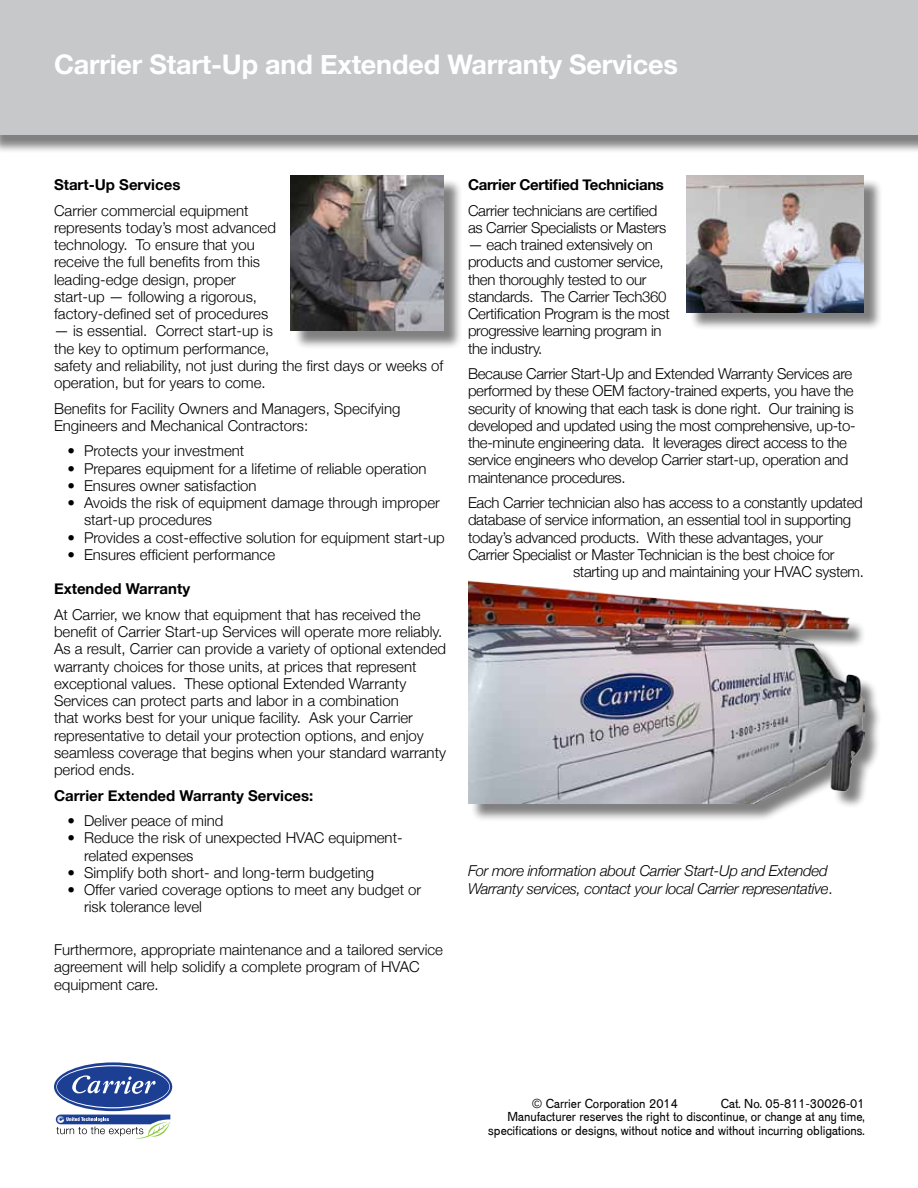
<style>
.page{position:relative;width:918px;height:1188px;background:#fff}
.page>*{position:absolute;margin:0;border:0;box-sizing:border-box;transform-origin:0 0}
.t1{font:700 27px "Helvetica Neue";letter-spacing:-.005em;color:#fff}
.t2{font:300 15px/17.2px "Helvetica Neue";color:#000}
.t3{font:300 15px/17.2px "Helvetica Neue";letter-spacing:-.02em;color:#000}
.t4{font:italic 300 15px/17.2px "Helvetica Neue";letter-spacing:-.02em;color:#000}
.t5{font:700 15px "Helvetica Neue";color:#000}
.t6{font:700 15px "Helvetica Neue";letter-spacing:-.02em;color:#000}
.t7{font:500 13.5px/13.5px "Venus URWT";color:#000;text-align:right}
.s1{font-style:normal}
</style>
<div class="page">
<svg style="left:56px;top:1115px;width:115px;height:24px"></svg>
<svg style="left:54px;top:1062px;width:118px;height:49px"></svg>
<svg style="left:56px;top:1065px;width:114px;height:43px"></svg>
<div style="left:57px;top:1066px;width:112px;height:41px;background:#1c3f94;border-radius:50%"></div>
<svg style="left:72px;top:1075px;width:84px;height:19px"></svg>
<div style="left:0;top:0;width:918px;height:154px;background:#000;opacity:.5"></div>
<div style="left:0;top:0;width:918px;height:135px;background:#c7c8ca"></div>
<div style="left:689px;top:178px;width:194px;height:153px;background:#000;opacity:.5"></div>
<img style="left:687px;top:176px;width:177px;height:136px">
<div style="left:293px;top:178px;width:169px;height:171px;background:#000;opacity:.5"></div>
<img style="left:291px;top:176px;width:153px;height:155px">
<div style="left:471px;top:584px;width:412px;height:238px;background:#000;opacity:.5"></div>
<img style="left:468px;top:580px;width:396px;height:223px">
<h1 class="t1" style="left:54px;top:48px;width:625px">Carrier Start-Up and Extended Warranty Services</h1>
<p class="t5" style="left:54px;top:175px;width:128px">Start-Up Services</p>
<p class="t2" style="left:54px;top:201px;width:223px">Carrier commercial equipment represents today’s most advanced technology. To ensure that you receive the full benefits from this leading-edge design, proper start-up — following a rigorous, factory-defined set of procedures</p>
<p class="t2" style="left:54px;top:322px;width:391px">— is essential. Correct start-up is<br>the key to optimum performance,<br>safety and reliability, not just during the first days or weeks of operation, but for years to come.</p>
<p class="t2" style="left:54px;top:399px;width:348px">Benefits for Facility Owners and Managers, Specifying<br>Engineers and Mechanical Contractors:</p>
<p class="t2" style="left:68px;top:442px;width:178px">• Protects your investment</p>
<p class="t2" style="left:68px;top:459px;width:361px">• Prepares equipment for a lifetime of reliable operation</p>
<p class="t2" style="left:68px;top:477px;width:191px">• Ensures owner satisfaction</p>
<p class="t2" style="left:84px;top:494px;width:357px;text-indent:-16px">• Avoids the risk of equipment damage through improper start-up procedures</p>
<p class="t2" style="left:68px;top:528px;width:379px">• Provides a cost-effective solution for equipment start-up</p>
<p class="t2" style="left:68px;top:546px;width:209px">• Ensures efficient performance</p>
<p class="t5" style="left:54px;top:580px;width:138px">Extended Warranty</p>
<p class="t2" style="left:54px;top:606px;width:394px">At Carrier, we know that equipment that has received the benefit of Carrier Start-up Services will operate more reliably.<br>As a result, Carrier can provide a variety of optional extended warranty choices for those units, at prices that represent exceptional values. These optional Extended Warranty Services can protect parts and labor in a combination<br>that works best for your unique facility. Ask your Carrier representative to detail your protection options, and enjoy seamless coverage that begins when your standard warranty period ends.</p>
<p class="t5" style="left:54px;top:786px;width:261px">Carrier Extended Warranty Services:</p>
<p class="t2" style="left:68px;top:812px;width:157px">• Deliver peace of mind</p>
<p class="t2" style="left:84px;top:829px;width:320px;text-indent:-16px">• Reduce the risk of unexpected HVAC equipment&shy;related expenses</p>
<p class="t2" style="left:68px;top:864px;width:308px">• Simplify both short- and long-term budgeting</p>
<p class="t2" style="left:84px;top:881px;width:339px;text-indent:-16px">• Offer varied coverage options to meet any budget or risk tolerance level</p>
<p class="t2" style="left:54px;top:941px;width:391px">Furthermore, appropriate maintenance and a tailored service agreement will help solidify a complete program of HVAC equipment care.</p>
<p class="t6" style="left:468px;top:176px;width:198px">Carrier Certified Technicians</p>
<p class="t3" style="left:468px;top:201px;width:200px">Carrier technicians are certified as Carrier Specialists or Masters</p>
<p class="t3" style="left:468px;top:236px;width:203px">— each trained extensively on products and customer service, then thoroughly tested to our standards. The Carrier Tech360<br>Certification Program is the most progressive learning program in the industry.</p>
<p class="t3" style="left:468px;top:365px;width:389px">Because Carrier Start-Up and Extended Warranty Services are performed by these OEM factory-trained experts, you have the security of knowing that each task is done right. Our training is developed and updated using the most comprehensive, up-to&shy;the-minute engineering data. It leverages direct access to the service engineers who develop Carrier start-up, operation and maintenance procedures.</p>
<p class="t3" style="left:468px;top:494px;width:396px">Each Carrier technician also has access to a constantly updated</p>
<p class="t3" style="left:468px;top:511px;width:385px">database of service information, an essential tool in supporting</p>
<p class="t3" style="left:468px;top:528px;width:357px">today’s advanced products. With these advantages, your</p>
<p class="t3" style="left:468px;top:546px;width:368px">Carrier Specialist or Master Technician is the best choice for</p>
<p class="t3" style="left:573px;top:563px;width:293px">starting up and maintaining your HVAC system.</p>
<p class="t4" style="left:468px;top:862px;width:366px">For more information about Carrier Start-Up and Extended<br>Warranty services, contact your local Carrier representative<span class="s1">.</span></p>
<p class="t7" style="left:488px;top:1097px;width:378px">Cat. No. 05-811-30026-01<br>Manufacturer reserves the right to discontinue, or change at any time, specifications or designs, without notice and without incurring obligations.</p>
<p class="t7" style="left:532px;top:1097px;width:148px">© Carrier Corporation 2014</p>
</div>
